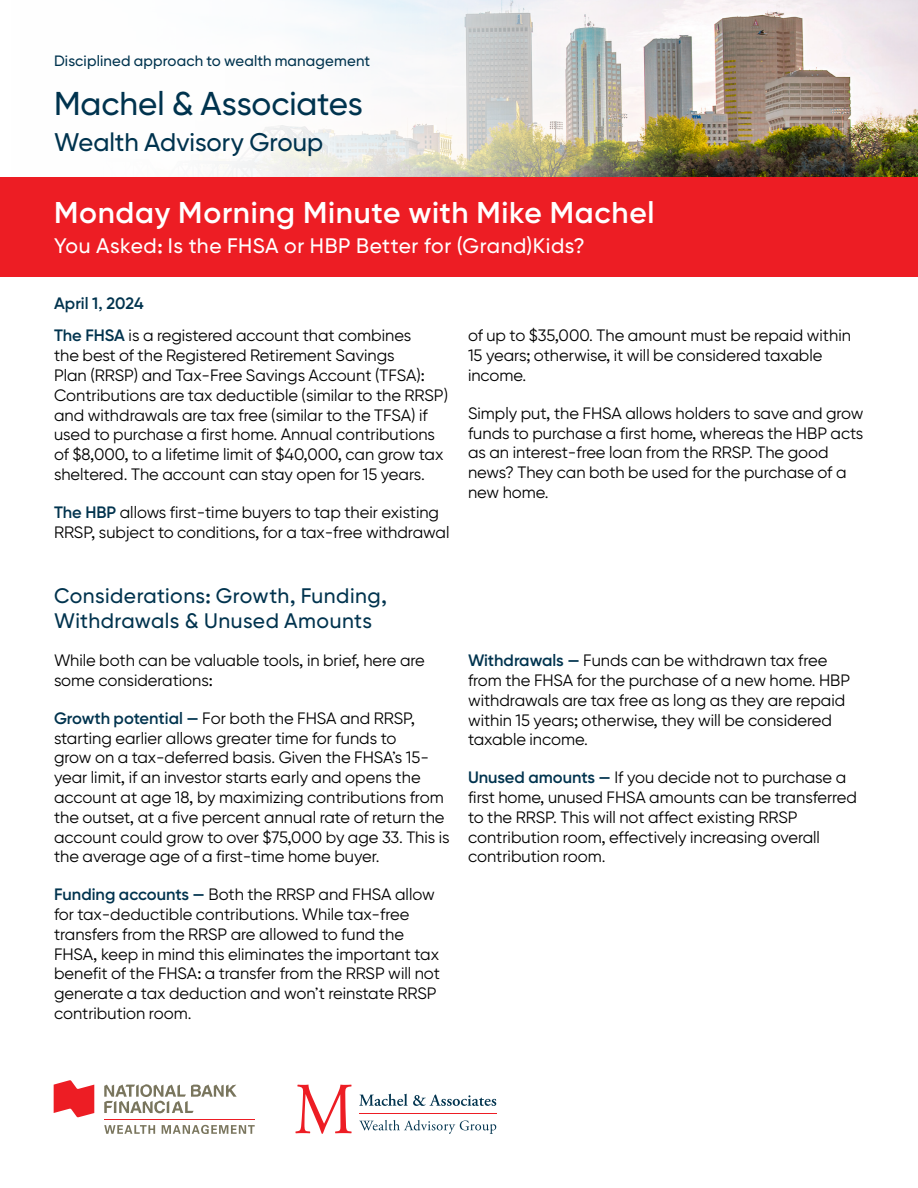
<style>
.page{position:relative;width:918px;height:1188px;background:#fff}
.page>*{position:absolute;margin:0;border:0;box-sizing:border-box;transform-origin:0 0}
.t1{font:500 33px "Gilroy BN";letter-spacing:-.005em;color:#00334e}
.t2{font:600 30px "Gilroy BN";letter-spacing:.025em;color:#fff}
.t3{font:500 25.5px "Gilroy BN";color:#00334e}
.t4{font:500 21px/25.2px "Gilroy BN";letter-spacing:.02em;color:#00334e}
.t5{font:500 21px "Gilroy BN";letter-spacing:.025em;color:#fff}
.t6{font:16.5px/19.8px "Gilroy BN";color:#000}
.t7{font:600 16.5px "Gilroy BN";letter-spacing:.005em;color:#00334e}
.t8{font:500 15px "Gilroy BN";letter-spacing:.01em;color:#00334e}
.s1{font-weight:600;color:#00334e}
</style>
<div class="page">
<img style="left:690px;top:0;width:228px;height:177px">
<svg style="left:54px;top:1080px;width:40px;height:37px"></svg>
<svg style="left:104px;top:1125px;width:51px;height:9px"></svg>
<svg style="left:162px;top:1125px;width:93px;height:9px"></svg>
<hr style="left:104px;top:1119px;width:151px;height:1px;background:#ed1d24">
<svg style="left:104px;top:1084px;width:133px;height:29px"></svg>
<svg style="left:295px;top:1085px;width:57px;height:49px"></svg>
<svg style="left:359px;top:1094px;width:137px;height:12px"></svg>
<svg style="left:359px;top:1120px;width:137px;height:14px"></svg>
<hr style="left:359px;top:1113px;width:137px;height:1px;background:#ed1d24">
<div style="left:0;top:177px;width:918px;height:99px;background:#ed1d24"></div>
<img style="left:220px;top:0;width:470px;height:177px">
<p class="t8" style="left:54px;top:52px;width:318px">Disciplined approach to wealth management</p>
<h1 class="t1" style="left:54px;top:83px;width:310px">Machel &amp; Associates</h1>
<h3 class="t3" style="left:54px;top:127px;width:271px">Wealth Advisory Group</h3>
<h2 class="t2" style="left:54px;top:194px;width:602px">Monday Morning Minute with Mike Machel</h2>
<p class="t5" style="left:54px;top:233px;width:532px">You Asked: Is the FHSA or HBP Better for (Grand)Kids?</p>
<p class="t7" style="left:54px;top:293px;width:91px">April 1, 2024</p>
<p class="t6" style="left:54px;top:325px;width:396px"><span class="s1">The FHSA</span> is a registered account that combines<br>the best of the Registered Retirement Savings<br>Plan (RRSP) and Tax-Free Savings Account (TFSA):<br>Contributions are tax deductible (similar to the RRSP) and withdrawals are tax free (similar to the TFSA) if used to purchase a first home. Annual contributions of $8,000, to a lifetime limit of $40,000, can grow tax sheltered. The account can stay open for 15 years.</p>
<p class="t6" style="left:54px;top:502px;width:397px"><span class="s1">The HBP</span> allows first-time buyers to tap their existing<br>RRSP, subject to conditions, for a tax-free withdrawal</p>
<p class="t4" style="left:54px;top:583px;width:334px">Considerations: Growth, Funding,<br>Withdrawals &amp; Unused Amounts</p>
<p class="t6" style="left:54px;top:650px;width:372px">While both can be valuable tools, in brief, here are some considerations:</p>
<p class="t6" style="left:54px;top:708px;width:397px"><span class="s1">Growth potential —</span> For both the FHSA and RRSP, starting earlier allows greater time for funds to<br>grow on a tax-deferred basis. Given the FHSA’s 15- year limit, if an investor starts early and opens the account at age 18, by maximizing contributions from the outset, at a five percent annual rate of return the account could grow to over $75,000 by age 33. This is the average age of a first-time home buyer.</p>
<p class="t6" style="left:54px;top:884px;width:387px"><span class="s1">Funding accounts —</span> Both the RRSP and FHSA allow for tax-deductible contributions. While tax-free transfers from the RRSP are allowed to fund the FHSA, keep in mind this eliminates the important tax benefit of the FHSA: a transfer from the RRSP will not generate a tax deduction and won’t reinstate RRSP contribution room.</p>
<p class="t6" style="left:468px;top:325px;width:384px">of up to $35,000. The amount must be repaid within<br>15 years; otherwise, it will be considered taxable income.</p>
<p class="t6" style="left:468px;top:403px;width:397px">Simply put, the FHSA allows holders to save and grow funds to purchase a first home, whereas the HBP acts as an interest-free loan from the RRSP. The good news? They can both be used for the purchase of a new home.</p>
<p class="t6" style="left:468px;top:650px;width:384px"><span class="s1">Withdrawals —</span> Funds can be withdrawn tax free from the FHSA for the purchase of a new home. HBP withdrawals are tax free as long as they are repaid within 15 years; otherwise, they will be considered taxable income.</p>
<p class="t6" style="left:468px;top:767px;width:391px"><span class="s1">Unused amounts —</span> If you decide not to purchase a first home, unused FHSA amounts can be transferred to the RRSP. This will not affect existing RRSP contribution room, effectively increasing overall contribution room.</p>
</div>
